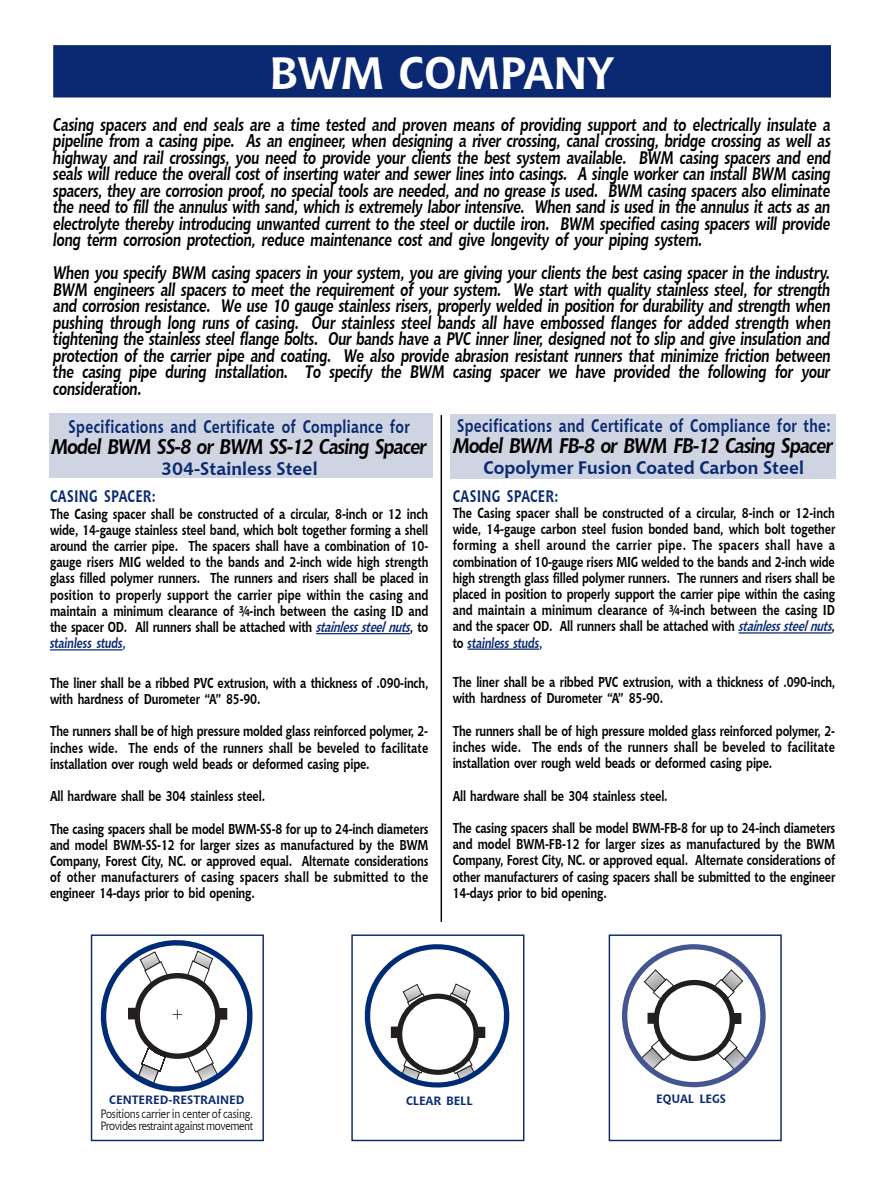
<style>
.page{position:relative;width:882px;height:1188px;background:#fff}
.page>*{position:absolute;margin:0;border:0;box-sizing:border-box;transform-origin:0 0}
.t1{font:700 45px "Chianti BT";color:#fff}
.t2{font:italic 700 21px "Chianti BT";letter-spacing:-.055em;color:#000;scale:.9 1}
.t3{font:italic 700 18px/16.5px "Chianti BT";letter-spacing:-.025em;color:#000;text-align:justify;scale:.8 1}
.t4{font:700 18px "Chianti BT";letter-spacing:.02em;color:#0a2972;scale:.8 1}
.t5{font:700 18px "Chianti BT";color:#0a2972}
.t6{font:700 16.5px "Chianti BT";letter-spacing:.02em;color:#0a2972;scale:.8 1}
.t7{font:700 14.25px/16.2px "Chianti BT";letter-spacing:-.015em;color:#000;text-align:justify;scale:.8 1}
.t8{font:12px/12.8px "Chianti BT";letter-spacing:-.04em;color:#000;scale:.9 1}
.t9{font:700 12px "Chianti BT";letter-spacing:-.005em;color:#0a2972}
.s1{font-style:italic;color:#0a2972}
.s2{color:#0a2972}
</style>
<div class="page">
<div style="left:450px;top:414px;width:385px;height:65px;background:#ced4e1"></div>
<div style="left:54px;top:46px;width:776px;height:51px;background:#0a2972"></div>
<div style="left:53px;top:45px;width:777px;height:53px;border:1px solid #092769"></div>
<div style="left:49px;top:413px;width:384px;height:65px;background:#ced4e1"></div>
<hr style="left:316px;top:633px;width:94px;height:1px;background:#0a2972">
<hr style="left:50px;top:649px;width:73px;height:1px;background:#0a2972">
<div style="left:91px;top:935px;width:173px;height:206px;border:1px solid #092769"></div>
<hr style="left:440px;top:415px;width:2px;height:507px;background:#000">
<hr style="left:738px;top:632px;width:93px;height:2px;background:#0a2972">
<hr style="left:467px;top:649px;width:72px;height:1px;background:#0a2972">
<svg style="left:100px;top:940px;width:152px;height:152px"></svg>
<svg style="left:351px;top:934px;width:431px;height:208px"></svg>
<svg style="left:364px;top:944px;width:145px;height:144px"></svg>
<h1 class="t1" style="left:269px;top:42px;width:347px">BWM COMPANY</h1>
<p class="t3" style="left:53px;top:115px;width:973px">Casing spacers and end seals are a time tested and proven means of providing support and to electrically insulate a pipeline from a casing pipe. As an engineer, when designing a river crossing, canal crossing, bridge crossing as well as highway and rail crossings, you need to provide your clients the best system available. BWM casing spacers and end seals will reduce the overall cost of inserting water and sewer lines into casings. A single worker can install BWM casing spacers, they are corrosion proof, no special tools are needed, and no grease is used. BWM casing spacers also eliminate the need to fill the annulus with sand, which is extremely labor intensive. When sand is used in the annulus it acts as an electrolyte thereby introducing unwanted current to the steel or ductile iron. BWM specified casing spacers will provide long term corrosion protection, reduce maintenance cost and give longevity of your piping system.</p>
<p class="t3" style="left:53px;top:264px;width:973px">When you specify BWM casing spacers in your system, you are giving your clients the best casing spacer in the industry.<br>BWM engineers all spacers to meet the requirement of your system. We start with quality stainless steel, for strength and corrosion resistance. We use 10 gauge stainless risers, properly welded in position for durability and strength when pushing through long runs of casing. Our stainless steel bands all have embossed flanges for added strength when tightening the stainless steel flange bolts. Our bands have a PVC inner liner, designed not to slip and give insulation and protection of the carrier pipe and coating. We also provide abrasion resistant runners that minimize friction between the casing pipe during installation. To specify the BWM casing spacer we have provided the following for your consideration.</p>
<p class="t4" style="left:69px;top:414px;width:428px">Specifications and Certificate of Compliance for</p>
<h2 class="t2" style="left:51px;top:432px;width:419px">Model BWM SS-8 or BWM SS-12 Casing Spacer</h2>
<p class="t5" style="left:161px;top:456px;width:158px">304-Stainless Steel</p>
<p class="t6" style="left:50px;top:485px;width:134px">CASING SPACER:</p>
<p class="t7" style="left:50px;top:505px;width:474px">The Casing spacer shall be constructed of a circular, 8-inch or 12 inch wide, 14-gauge stainless steel band, which bolt together forming a shell around the carrier pipe. The spacers shall have a combination of 10- gauge risers MIG welded to the bands and 2-inch wide high strength glass filled polymer runners. The runners and risers shall be placed in position to properly support the carrier pipe within the casing and maintain a minimum clearance of ¾-inch between the casing ID and the spacer OD. All runners shall be attached with <span class="s1">stainlesssteelnuts</span>, to <span class="s1">stainless studs</span><span class="s2">,</span></p>
<p class="t7" style="left:50px;top:674px;width:474px">The liner shall be a ribbed PVC extrusion, with a thickness of .090-inch, with hardness of Durometer “A” 85-90.</p>
<p class="t7" style="left:50px;top:723px;width:474px">The runners shall be of high pressure molded glass reinforced polymer, 2- inches wide. The ends of the runners shall be beveled to facilitate installation over rough weld beads or deformed casing pipe.</p>
<p class="t7" style="left:50px;top:787px;width:270px">All hardware shall be 304 stainless steel.</p>
<p class="t7" style="left:50px;top:820px;width:474px">The casing spacers shall be model BWM-SS-8 for up to 24-inch diameters and model BWM-SS-12 for larger sizes as manufactured by the BWM Company, Forest City, NC. or approved equal. Alternate considerations of other manufacturers of casing spacers shall be submitted to the engineer 14-days prior to bid opening.</p>
<p class="t4" style="left:457px;top:413px;width:468px">Specifications and Certificate of Compliance for the:</p>
<h2 class="t2" style="left:452px;top:431px;width:424px">Model BWM FB-8 or BWM FB-12 Casing Spacer</h2>
<p class="t5" style="left:483px;top:455px;width:322px">Copolymer Fusion Coated Carbon Steel</p>
<p class="t6" style="left:452px;top:484px;width:134px">CASING SPACER:</p>
<p class="t7" style="left:452px;top:504px;width:479px">The Casing spacer shall be constructed of a circular, 8-inch or 12-inch wide, 14-gauge carbon steel fusion bonded band, which bolt together forming a shell around the carrier pipe. The spacers shall have a combination of 10-gauge risers MIG welded to the bands and 2-inch wide high strength glass filled polymer runners. The runners and risers shall be placed in position to properly support the carrier pipe within the casing and maintain a minimum clearance of ¾-inch between the casing ID and the spacer OD. All runners shall be attached with <span class="s1">stainlesssteelnuts</span>, to <span class="s1">stainless studs</span><span class="s2">,</span></p>
<p class="t7" style="left:452px;top:673px;width:480px">The liner shall be a ribbed PVC extrusion, with a thickness of .090-inch, with hardness of Durometer “A” 85-90.</p>
<p class="t7" style="left:452px;top:722px;width:479px">The runners shall be of high pressure molded glass reinforced polymer, 2- inches wide. The ends of the runners shall be beveled to facilitate installation over rough weld beads or deformed casing pipe.</p>
<p class="t7" style="left:452px;top:787px;width:270px">All hardware shall be 304 stainless steel.</p>
<p class="t7" style="left:452px;top:819px;width:480px">The casing spacers shall be model BWM-FB-8 for up to 24-inch diameters and model BWM-FB-12 for larger sizes as manufactured by the BWM Company, Forest City, NC. or approved equal. Alternate considerations of other manufacturers of casing spacers shall be submitted to the engineer 14-days prior to bid opening.</p>
<p class="t9" style="left:109px;top:1091px;width:137px">CENTERED-RESTRAINED</p>
<p class="t8" style="left:100px;top:1106px;width:171px">Positions carrier in center of casing.<br>Provides restraint against movement</p>
<p class="t9" style="left:406px;top:1093px;width:68px">CLEAR BELL</p>
<p class="t9" style="left:656px;top:1090px;width:71px">EQUAL LEGS</p>
</div>
